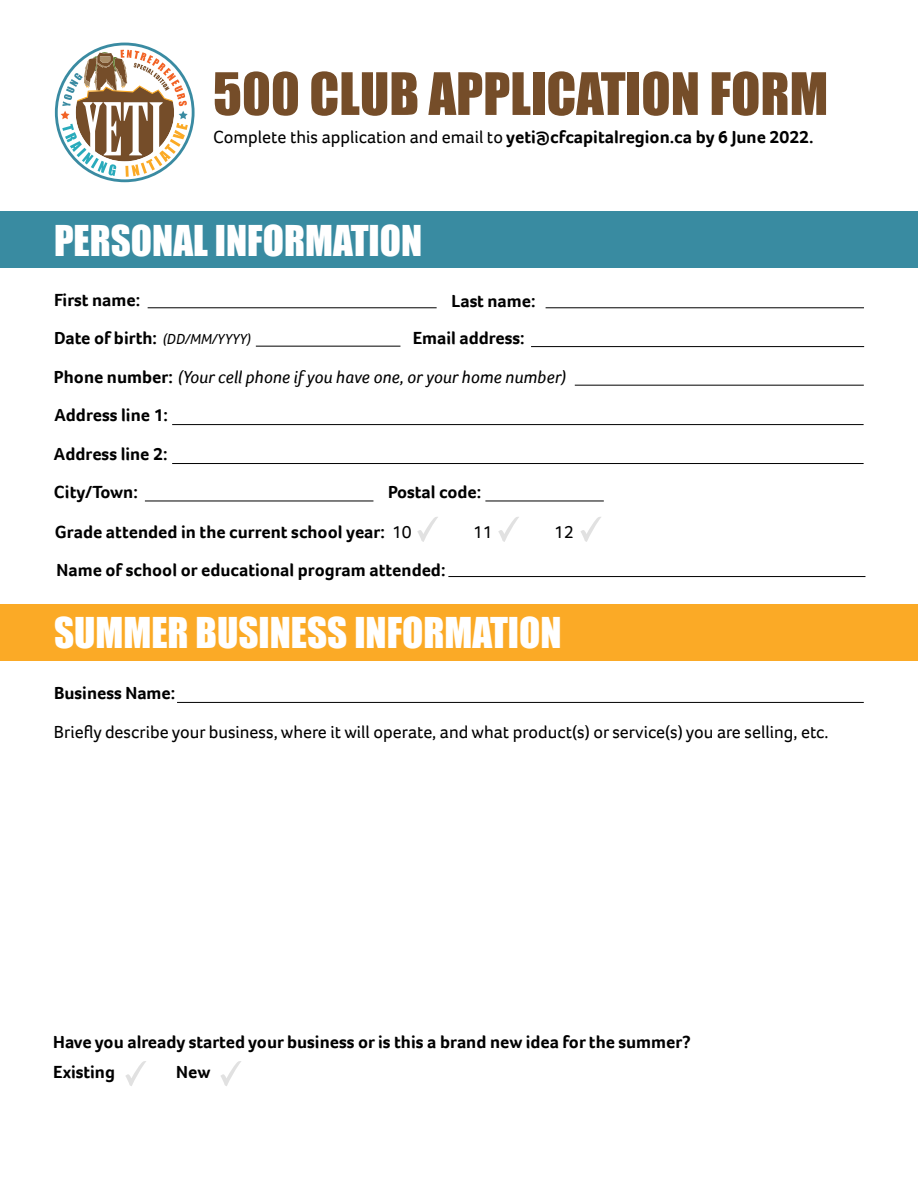
<style>
.page{position:relative;width:918px;height:1188px;background:#fff}
.page>*{position:absolute;margin:0;border:0;box-sizing:border-box;transform-origin:0 0}
.t1{font:54px "Impact";color:#754d29}
.t2{font:39px "Impact";color:#fff}
.t3{font:700 18px/38.5px "Foco";color:#000}
.t4{font:18px "Foco";color:#000}
.t5{font:italic 18px/38.5px "Foco";color:#000}
.s1{font-weight:400}
.s2{font-weight:400;font-style:italic;font-size:15px}
.s3{font-weight:700;font-style:normal}
</style>
<div class="page">
<div style="left:0;top:212px;width:918px;height:56px;background:#398ba1"></div>
<div style="left:0;top:604px;width:918px;height:56px;background:#fbaa26"></div>
<hr style="left:148px;top:308px;width:289px;height:1px;background:#000">
<hr style="left:546px;top:308px;width:318px;height:1px;background:#000">
<hr style="left:256px;top:346px;width:144px;height:1px;background:#000">
<hr style="left:531px;top:346px;width:333px;height:1px;background:#000">
<hr style="left:575px;top:385px;width:289px;height:1px;background:#000">
<hr style="left:172px;top:463px;width:692px;height:1px;background:#000">
<hr style="left:177px;top:702px;width:687px;height:1px;background:#000">
<hr style="left:145px;top:501px;width:228px;height:1px;background:#000">
<hr style="left:485px;top:501px;width:119px;height:1px;background:#000">
<svg style="left:55px;top:43px;width:140px;height:139px"></svg>
<hr style="left:448px;top:576px;width:417px;height:1px;background:#000">
<hr style="left:172px;top:424px;width:692px;height:1px;background:#000">
<svg style="left:498px;top:517px;width:21px;height:25px"></svg>
<svg style="left:417px;top:517px;width:21px;height:25px"></svg>
<svg style="left:581px;top:517px;width:20px;height:25px"></svg>
<svg style="left:126px;top:1061px;width:20px;height:25px"></svg>
<svg style="left:221px;top:1061px;width:20px;height:25px"></svg>
<h1 class="t1" style="left:213px;top:52px;width:617px">500 CLUB APPLICATION FORM</h1>
<p class="t3" style="left:213px;top:117px;width:602px"><span class="s1">Complete this application and email to</span> yeti@cfcapitalregion.ca by 6 June 2022.</p>
<h2 class="t2" style="left:54px;top:211px;width:370px">PERSONAL INFORMATION</h2>
<p class="t3" style="left:54px;top:280px;width:199px">First name:<br>Date of birth: <span class="s2">(DD/MM/YYYY)</span></p>
<p class="t3" style="left:451px;top:281px;width:86px">Last name:</p>
<p class="t5" style="left:54px;top:319px;width:514px;text-indent:359px"><span class="s3">Email address:<br>Phone number:</span> (Your cell phone if you have one, or your home number)</p>
<p class="t3" style="left:55px;top:396px;width:115px">Address line 1:</p>
<p class="t3" style="left:54px;top:434px;width:115px">Address line 2:<br>City/Town:</p>
<p class="t3" style="left:388px;top:473px;width:95px">Postal code:</p>
<p class="t3" style="left:55px;top:513px;width:358px">Grade attended in the current school year: <span class="s1">10</span></p>
<p class="t4" style="left:473px;top:520px;width:21px">11</p>
<p class="t3" style="left:57px;top:550px;width:390px">Name of school or educational program attended:</p>
<p class="t4" style="left:554px;top:520px;width:21px">12</p>
<h2 class="t2" style="left:54px;top:603px;width:509px">SUMMER BUSINESS INFORMATION</h2>
<p class="t3" style="left:54px;top:674px;width:123px">Business Name:</p>
<p class="t4" style="left:54px;top:720px;width:776px">Briefly describe your business, where it will operate, and what product(s) or service(s) you are selling, etc.</p>
<p class="t3" style="left:53px;top:1027px;width:639px;line-height:30px">Have you already started your business or is this a brand new idea for the summer?<br>Existing</p>
<p class="t3" style="left:176px;top:1053px;width:36px">New</p>
</div>
